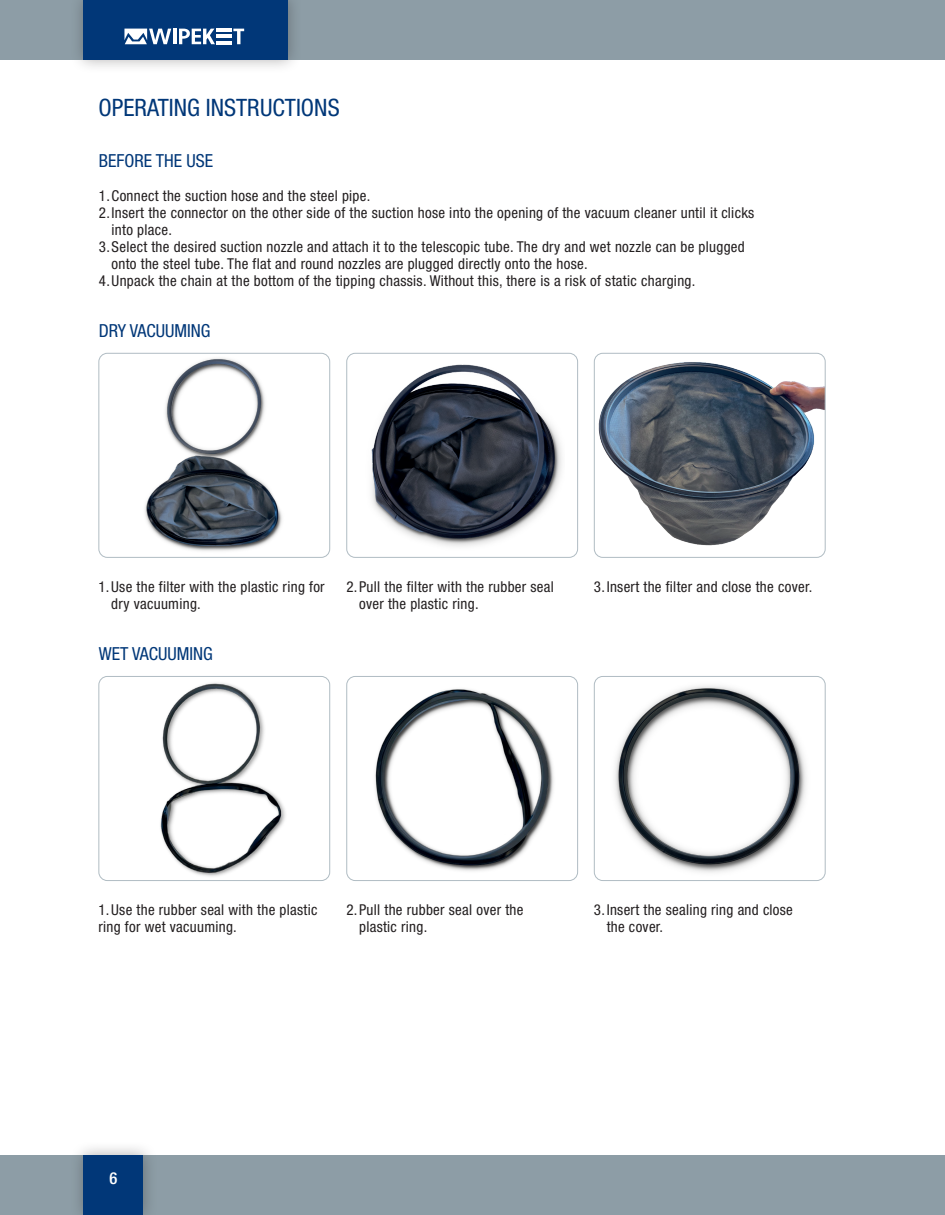
<style>
.page{position:relative;width:945px;height:1215px;background:#fff}
.page>*{position:absolute;margin:0;border:0;box-sizing:border-box;transform-origin:0 0}
.t1{font:condensed 24px "Helvetica Neue LT Pro";color:#013778}
.t2{font:condensed 18px "Helvetica Neue LT Pro";color:#013778}
.t3{font:500 condensed 16.5px "Helvetica Neue LT Pro";color:#fff}
.t4{font:condensed 15px/17px "Helvetica Neue LT Pro";letter-spacing:.02em;color:#231f20}
</style>
<div class="page">
<div style="left:0;top:0;width:945px;height:60px;background:#8d9da6"></div>
<div style="left:69px;top:0;width:233px;height:74px;background:#231f20;opacity:.35"></div>
<div style="left:84px;top:0;width:204px;height:60px;background:#013778"></div>
<div style="left:0;top:1155px;width:945px;height:60px;background:#8d9da6"></div>
<div style="left:69px;top:1141px;width:89px;height:74px;background:#231f20;opacity:.35"></div>
<div style="left:84px;top:1155px;width:59px;height:60px;background:#013778"></div>
<hr style="left:173px;top:29px;width:3px;height:15px;background:#fff">
<svg style="left:124px;top:29px;width:47px;height:15px"></svg>
<hr style="left:216px;top:29px;width:16px;height:3px;background:#fff">
<hr style="left:216px;top:35px;width:16px;height:3px;background:#fff">
<hr style="left:216px;top:41px;width:16px;height:3px;background:#fff">
<svg style="left:179px;top:29px;width:36px;height:15px"></svg>
<svg style="left:233px;top:29px;width:11px;height:15px"></svg>
<img style="left:371px;top:364px;width:191px;height:183px">
<div style="left:346px;top:353px;width:232px;height:205px;border:1px solid #b0bcc3;border-radius:9px"></div>
<img style="left:375px;top:689px;width:179px;height:182px">
<div style="left:346px;top:676px;width:232px;height:205px;border:1px solid #b0bcc3;border-radius:9px"></div>
<img style="left:145px;top:358px;width:137px;height:193px">
<div style="left:98px;top:353px;width:232px;height:205px;border:1px solid #b0bcc3;border-radius:9px"></div>
<img style="left:160px;top:683px;width:126px;height:194px">
<div style="left:98px;top:676px;width:232px;height:205px;border:1px solid #b0bcc3;border-radius:9px"></div>
<img style="left:594px;top:353px;width:230px;height:204px">
<div style="left:594px;top:353px;width:232px;height:205px;border:1px solid #b0bcc3;border-radius:9px"></div>
<img style="left:614px;top:685px;width:192px;height:188px">
<div style="left:594px;top:676px;width:232px;height:205px;border:1px solid #b0bcc3;border-radius:9px"></div>
<h1 class="t1" style="left:99px;top:93px;width:243px">OPERATING INSTRUCTIONS</h1>
<p class="t2" style="left:99px;top:150px;width:116px">BEFORE THE USE</p>
<p class="t4" style="left:99px;top:187px;width:273px">1.Connect the suction hose and the steel pipe.</p>
<p class="t4" style="left:99px;top:204px;width:657px">2.Insert the connector on the other side of the suction hose into the opening of the vacuum cleaner until it clicks</p>
<p class="t4" style="left:112px;top:221px;width:62px">into place.</p>
<p class="t4" style="left:99px;top:238px;width:647px">3.Select the desired suction nozzle and attach it to the telescopic tube. The dry and wet nozzle can be plugged</p>
<p class="t4" style="left:112px;top:255px;width:478px">onto the steel tube. The flat and round nozzles are plugged directly onto the hose.</p>
<p class="t4" style="left:99px;top:272px;width:598px">4.Unpack the chain at the bottom of the tipping chassis. Without this, there is a risk of static charging.</p>
<p class="t2" style="left:99px;top:320px;width:113px">DRY VACUUMING</p>
<p class="t4" style="left:111px;top:578px;width:215px;text-indent:-13px">1.Use the filter with the plastic ring for dry vacuuming.</p>
<p class="t2" style="left:99px;top:643px;width:116px">WET VACUUMING</p>
<p class="t4" style="left:359px;top:578px;width:196px;text-indent:-13px">2.Pull the filter with the rubber seal over the plastic ring.</p>
<p class="t4" style="left:594px;top:578px;width:220px">3.Insert the filter and close the cover.</p>
<p class="t4" style="left:98px;top:901px;width:220px">1.Use the rubber seal with the plastic ring for wet vacuuming.</p>
<p class="t4" style="left:359px;top:901px;width:166px;text-indent:-13px">2.Pull the rubber seal over the plastic ring.</p>
<p class="t4" style="left:607px;top:901px;width:188px;text-indent:-13px">3.Insert the sealing ring and close the cover.</p>
<p class="t3" style="left:109px;top:1168px;width:9px">6</p>
</div>
